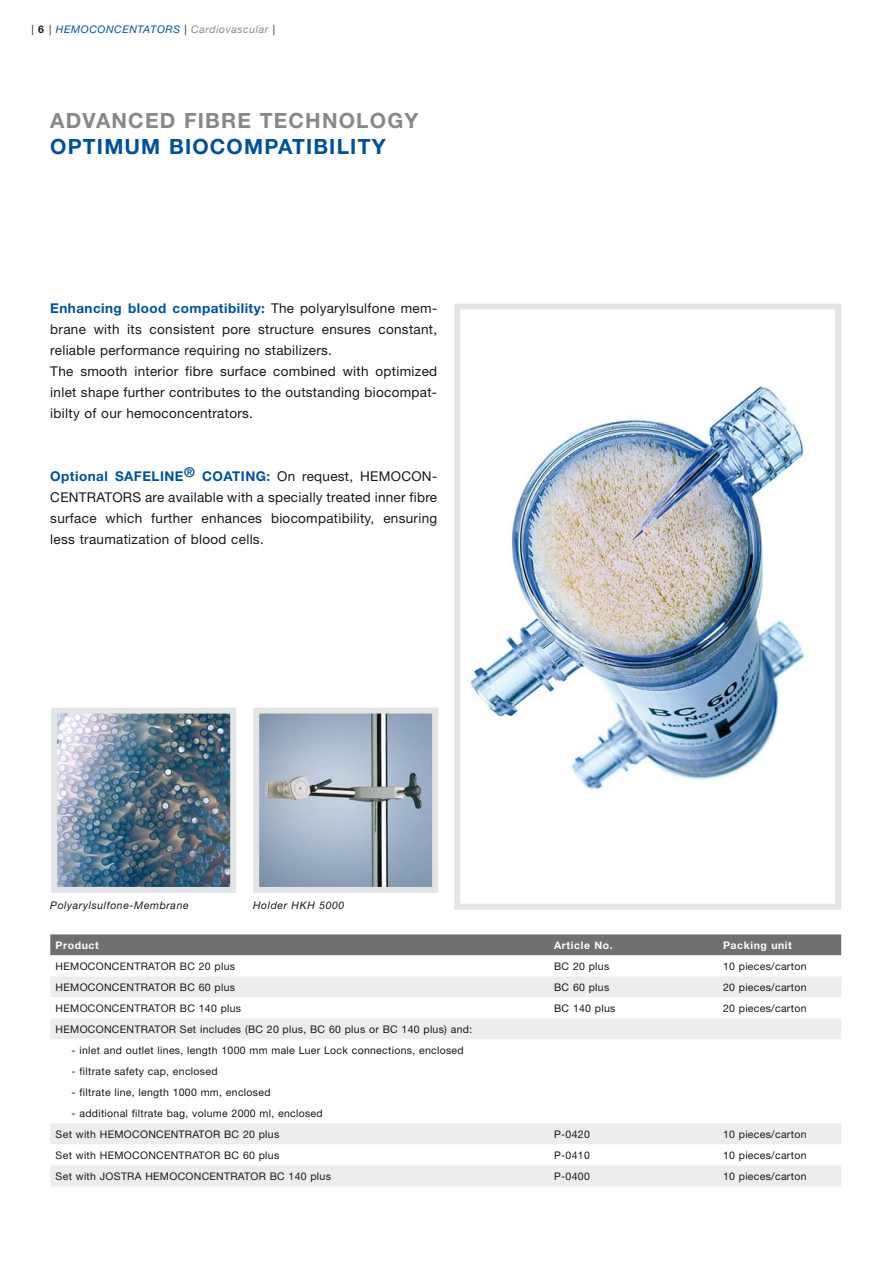
<style>
.page{position:relative;width:893px;height:1263px;background:#fff}
.page>*{position:absolute;margin:0;border:0;box-sizing:border-box;transform-origin:0 0}
.t1{font:700 21px "Helvetica Neue LT";letter-spacing:.055em;color:#868889}
.t2{font:700 21px "Helvetica Neue LT";letter-spacing:.055em;color:#00519d}
.t3{font:13.5px/21px "Helvetica Neue LT";letter-spacing:.02em;color:#1a171b}
.t4{font:10.5px/21px "Helvetica Neue LT";letter-spacing:.03em;color:#1a171b}
.t5{font:italic 10.5px "Helvetica Neue LT";letter-spacing:.055em;color:#1a171b}
.t6{font:italic 10.5px "Helvetica Neue LT";letter-spacing:.055em;color:#00519d}
.t7{font:700 10.5px "Helvetica Neue LT";letter-spacing:.055em;color:#fff}
.s1{font-style:normal;color:#1a171b}
.s2{font-weight:700;font-style:normal;color:#1a171b}
.s3{color:#1a171b}
.s4{color:#868889}
.s5{font-weight:700;color:#00519d}
</style>
<div class="page">
<img style="left:260px;top:714px;width:171px;height:172px">
<div style="left:253px;top:707px;width:185px;height:186px;border:6px solid #e3e4e4"></div>
<img style="left:58px;top:714px;width:171px;height:172px">
<div style="left:51px;top:707px;width:185px;height:186px;border:6px solid #e3e4e4"></div>
<img style="left:470px;top:386px;width:335px;height:404px">
<div style="left:454px;top:303px;width:387px;height:607px;border:6px solid #e3e4e4"></div>
<div style="left:50px;top:934px;width:791px;height:21px;background:#6f7072"></div>
<div style="left:50px;top:976px;width:791px;height:21px;background:#ededee"></div>
<div style="left:50px;top:1018px;width:791px;height:21px;background:#ededee"></div>
<div style="left:50px;top:1123px;width:791px;height:21px;background:#ededee"></div>
<div style="left:50px;top:1165px;width:791px;height:21px;background:#ededee"></div>
<p class="t6" style="left:31px;top:26px;width:245px"><span class="s1">|</span> <span class="s2">6</span> <span class="s3">|</span> HEMOCONCENTATORS <span class="s3">|</span> <span class="s4">Cardiovascular</span> <span class="s3">|</span></p>
<h1 class="t1" style="left:50px;top:113px;width:370px">ADVANCED FIBRE TECHNOLOGY</h1>
<h1 class="t2" style="left:50px;top:139px;width:337px">OPTIMUM BIOCOMPATIBILITY</h1>
<p class="t3" style="left:50px;top:299px;width:388px"><span class="s5">Enhancing blood compatibility:</span> The polyarylsulfone mem&shy;brane with its consistent pore structure ensures constant, reliable performance requiring no stabilizers.<br>The smooth interior fibre surface combined with optimized inlet shape further contributes to the outstanding biocompat&shy;ibilty of our hemoconcentrators.</p>
<p class="t3" style="left:50px;top:467px;width:388px;text-align:justify"><span class="s5">Optional SAFELINE</span><sup>®</sup> <span class="s5">COATING:</span> On request, HEMOCON-CENTRATORS are available with a specially treated inner fibre surface which further enhances biocompatibility, ensuring less traumatization of blood cells.</p>
<p class="t5" style="left:50px;top:902px;width:140px">Polyarylsulfone-Membrane</p>
<p class="t5" style="left:253px;top:902px;width:93px">Holder HKH 5000</p>
<p class="t7" style="left:56px;top:941px;width:45px">Product</p>
<p class="t7" style="left:554px;top:941px;width:60px">Article No.</p>
<p class="t7" style="left:723px;top:941px;width:70px">Packing unit</p>
<p class="t4" style="left:56px;top:957px;width:181px">HEMOCONCENTRATOR BC 20 plus</p>
<p class="t4" style="left:554px;top:957px;width:57px">BC 20 plus</p>
<p class="t4" style="left:723px;top:957px;width:85px">10 pieces/carton</p>
<p class="t4" style="left:56px;top:978px;width:181px">HEMOCONCENTRATOR BC 60 plus</p>
<p class="t4" style="left:554px;top:978px;width:57px">BC 60 plus</p>
<p class="t4" style="left:723px;top:978px;width:85px">20 pieces/carton</p>
<p class="t4" style="left:56px;top:999px;width:187px">HEMOCONCENTRATOR BC 140 plus</p>
<p class="t4" style="left:554px;top:999px;width:63px">BC 140 plus</p>
<p class="t4" style="left:723px;top:999px;width:85px">20 pieces/carton</p>
<p class="t4" style="left:56px;top:1020px;width:418px">HEMOCONCENTRATOR Set includes (BC 20 plus, BC 60 plus or BC 140 plus) and:</p>
<p class="t4" style="left:72px;top:1041px;width:394px">- inlet and outlet lines, length 1000 mm male Luer Lock connections, enclosed</p>
<p class="t4" style="left:72px;top:1062px;width:148px">- filtrate safety cap, enclosed</p>
<p class="t4" style="left:72px;top:1083px;width:200px">- filtrate line, length 1000 mm, enclosed</p>
<p class="t4" style="left:56px;top:1104px;width:269px;text-indent:16px">- additional filtrate bag, volume 2000 ml, enclosed<br>Set with HEMOCONCENTRATOR BC 20 plus</p>
<p class="t4" style="left:554px;top:1125px;width:37px">P-0420</p>
<p class="t4" style="left:723px;top:1125px;width:85px">10 pieces/carton</p>
<p class="t4" style="left:56px;top:1146px;width:225px">Set with HEMOCONCENTRATOR BC 60 plus</p>
<p class="t4" style="left:554px;top:1146px;width:37px">P-0410</p>
<p class="t4" style="left:723px;top:1146px;width:85px">10 pieces/carton</p>
<p class="t4" style="left:56px;top:1167px;width:277px">Set with JOSTRA HEMOCONCENTRATOR BC 140 plus</p>
<p class="t4" style="left:554px;top:1167px;width:37px">P-0400</p>
<p class="t4" style="left:723px;top:1167px;width:85px">10 pieces/carton</p>
</div>
